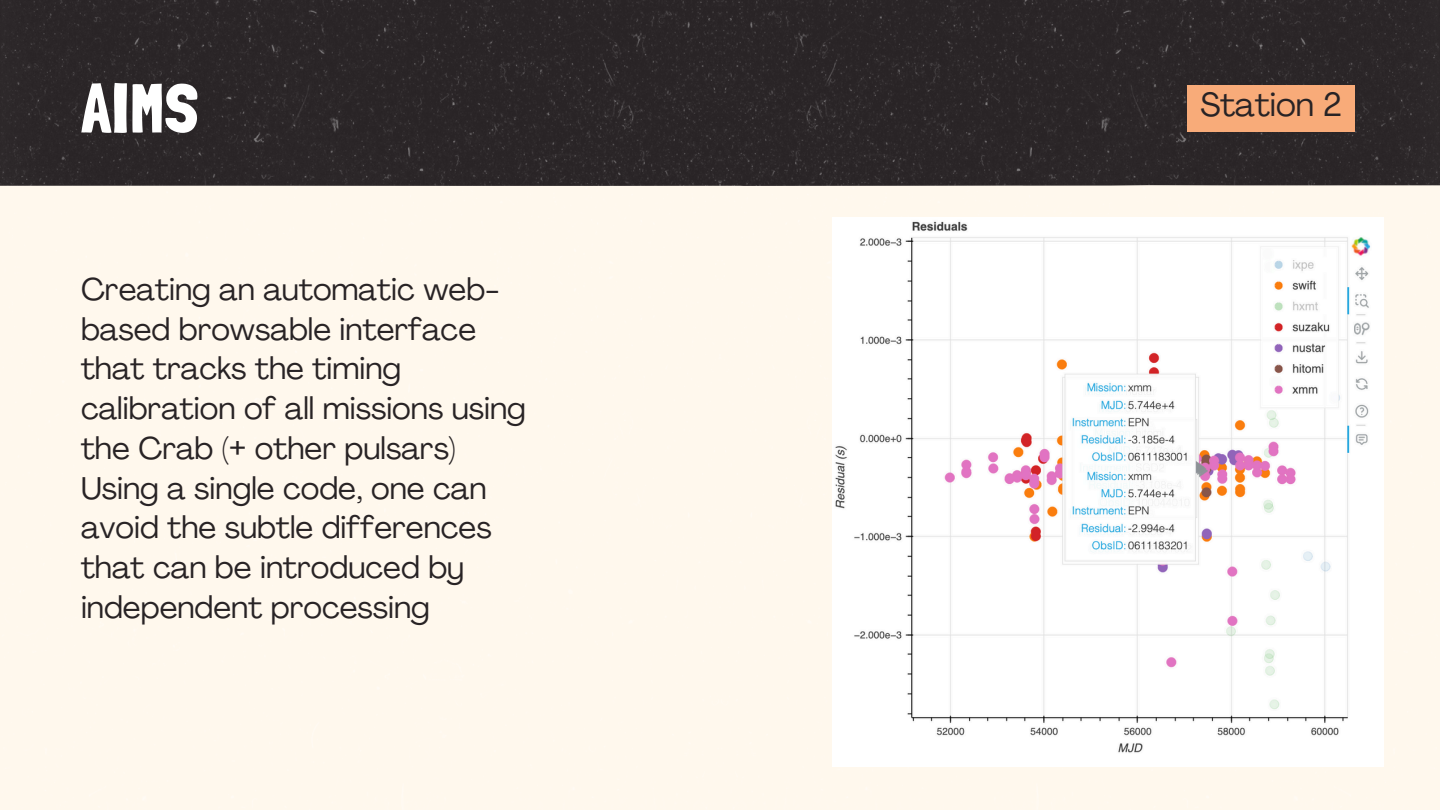
<style>
.page{position:relative;width:1440px;height:810px;background:#fff}
.page>*{position:absolute;margin:0;border:0;box-sizing:border-box;transform-origin:0 0}
.t1{font:70px "Londrina Solid";color:#fff}
.t2{font:33px "Agrandir";color:#282325}
.t3{font:31px/39.8px "Agrandir";color:#282325}
</style>
<div class="page">
<img style="left:0;top:0;width:1440px;height:810px">
<img style="left:833px;top:217px;width:550px;height:549px">
<div style="left:1187px;top:85px;width:168px;height:46px;background:#f8ab79"></div>
<p class="t1" style="left:81px;top:66px;width:119px">AIMS</p>
<p class="t2" style="left:1200px;top:92px;width:143px">Station 2</p>
<p class="t3" style="left:81px;top:272px;width:446px">Creating an automatic web&shy;based browsable interface that tracks the timing calibration of all missions using the Crab (+ other pulsars)</p>
<p class="t3" style="left:81px;top:471px;width:412px">Using a single code, one can avoid the subtle differences that can be introduced by independent processing</p>
</div>
